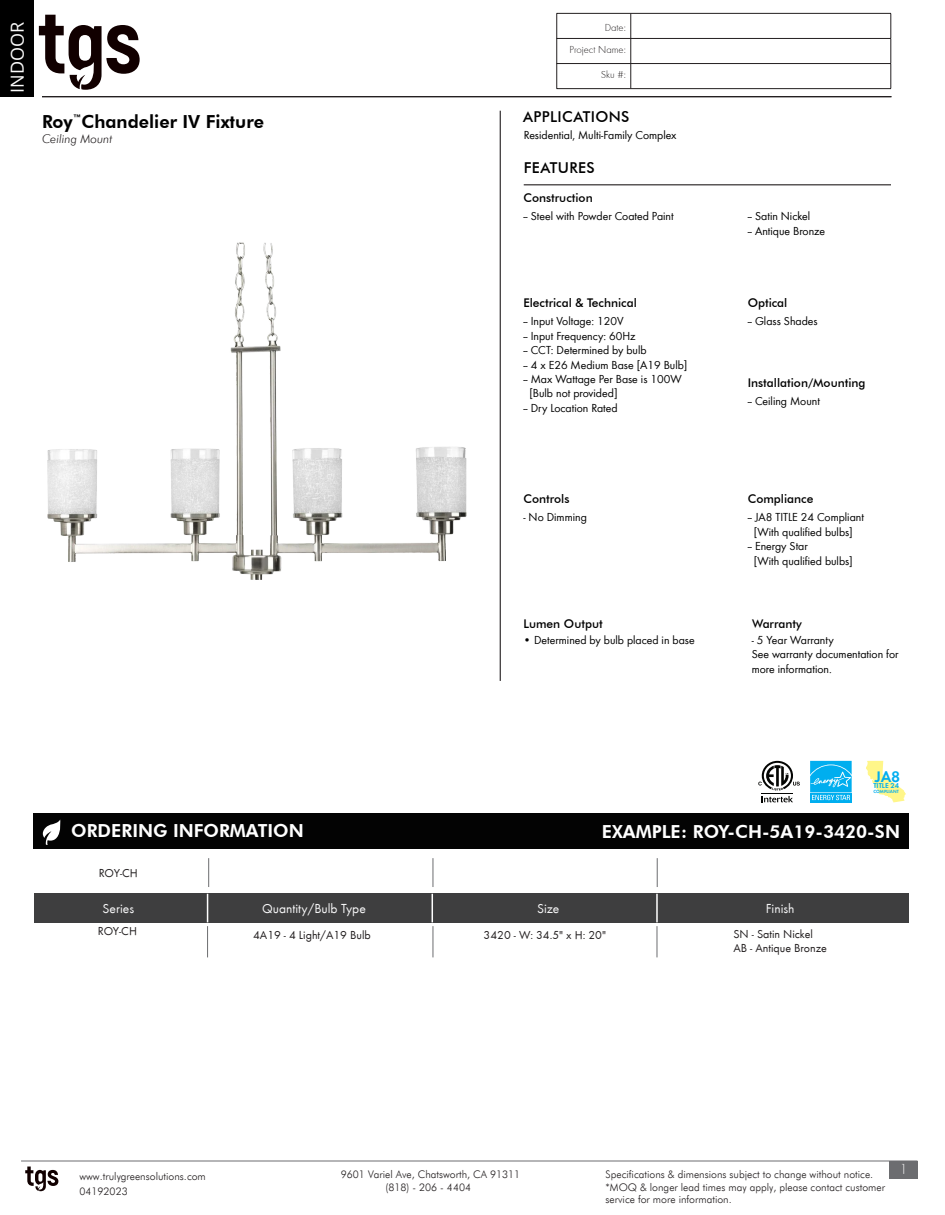
<style>
.page{position:relative;width:945px;height:1215px;background:#fff}
.page>*{position:absolute;margin:0;border:0;box-sizing:border-box;transform-origin:0 0}
.t1{font:800 18px "Futura BT";color:#fff}
.t2{font:800 18px "Futura BT";color:#000}
.t3{font:18px "Open Sans";color:#fafafa}
.t4{font:15.75px "Futura Dem";color:#00aeef}
.t5{font:500 15px "Futura BT";letter-spacing:.025em;color:#000}
.t6{font:300 15px "Futura Round";color:#f7f7f8}
.t7{font:13.5px "Futura Round";color:#f7f7f8}
.t8{font:12px/14.4px "Futura Boo";color:#000}
.t9{font:500 12px "Futura BT";color:#000}
.t10{font:12px "Futura Round";color:#231f20}
.t11{font:italic 300 12px "Futura BT";color:#231f20}
.t12{font:300 10.5px/12px "Futura BT";color:#231f20}
.t13{font:300 10.5px "Futura Round";color:#231f20}
.t14{font:7.35px "Futura Dem";color:#00aeef}
.t15{font:4.65px "Futura Dem";color:#00aeef}
</style>
<div class="page">
<svg style="left:25px;top:1167px;width:33px;height:24px"></svg>
<div style="left:889px;top:1161px;width:28px;height:18px;background:#6c6d70"></div>
<hr style="left:21px;top:1161px;width:896px;height:1px;background:#6c6d70">
<div style="left:0;top:0;width:34px;height:96px;background:#000"></div>
<svg style="left:39px;top:15px;width:101px;height:75px"></svg>
<div style="left:34px;top:893px;width:875px;height:30px;background:#3e3e3f"></div>
<div style="left:34px;top:813px;width:875px;height:36px;background:#030303"></div>
<svg style="left:43px;top:819px;width:18px;height:26px"></svg>
<svg style="left:207px;top:894px;width:1px;height:28px"></svg>
<hr style="left:207px;top:926px;width:1px;height:31px;background:#6c6d70">
<svg style="left:432px;top:894px;width:1px;height:28px"></svg>
<hr style="left:656px;top:894px;width:2px;height:28px;background:#fff">
<hr style="left:657px;top:926px;width:1px;height:31px;background:#6c6d70">
<hr style="left:433px;top:926px;width:1px;height:31px;background:#6c6d70">
<hr style="left:42px;top:96px;width:849px;height:1px;background:#231f20">
<hr style="left:500px;top:111px;width:1px;height:570px;background:#231f20">
<svg style="left:630px;top:14px;width:1px;height:74px"></svg>
<hr style="left:557px;top:13px;width:74px;height:1px;background:#231f20">
<hr style="left:631px;top:13px;width:260px;height:1px;background:#231f20">
<hr style="left:557px;top:38px;width:74px;height:1px;background:#231f20">
<hr style="left:631px;top:38px;width:260px;height:1px;background:#231f20">
<hr style="left:557px;top:63px;width:74px;height:1px;background:#231f20">
<svg style="left:556px;top:14px;width:1px;height:74px"></svg>
<hr style="left:631px;top:63px;width:260px;height:1px;background:#231f20">
<svg style="left:891px;top:14px;width:1px;height:74px"></svg>
<hr style="left:557px;top:88px;width:74px;height:1px;background:#231f20">
<hr style="left:631px;top:88px;width:260px;height:1px;background:#231f20">
<svg style="left:208px;top:858px;width:1px;height:29px"></svg>
<svg style="left:433px;top:858px;width:1px;height:29px"></svg>
<svg style="left:657px;top:858px;width:1px;height:29px"></svg>
<img style="left:48px;top:242px;width:419px;height:337px">
<hr style="left:524px;top:184px;width:367px;height:1px;background:#231f20">
<svg style="left:758px;top:761px;width:42px;height:41px"></svg>
<svg style="left:810px;top:800px;width:42px;height:2px"></svg>
<svg style="left:810px;top:761px;width:42px;height:39px;background:#29bbf1"></svg>
<svg style="left:866px;top:761px;width:40px;height:41px"></svg>
<h1 class="t3" style="left:5px;top:93px;width:72px;rotate:-90deg">INDOOR</h1>
<p class="t2" style="left:42px;top:110px;width:223px">Roy<sup>™</sup>Chandelier IV Fixture</p>
<p class="t11" style="left:42px;top:131px;width:72px">Ceiling Mount</p>
<p class="t13" style="left:605px;top:20px;width:23px">Date:</p>
<p class="t13" style="left:569px;top:43px;width:58px">Project Name:</p>
<p class="t13" style="left:601px;top:68px;width:26px">Sku #:</p>
<p class="t5" style="left:523px;top:108px;width:108px">APPLICATIONS</p>
<p class="t8" style="left:524px;top:127px;width:154px">Residential, Multi-Family Complex</p>
<p class="t5" style="left:524px;top:159px;width:73px">FEATURES</p>
<p class="t8" style="left:523px;top:208px;width:152px">-- Steel with Powder Coated Paint</p>
<p class="t9" style="left:523px;top:190px;width:71px">Construction</p>
<p class="t9" style="left:523px;top:296px;width:115px">Electrical &amp; Technical</p>
<p class="t8" style="left:523px;top:314px;width:102px">-- Input Voltage: 120V</p>
<p class="t8" style="left:523px;top:328px;width:114px">-- Input Frequency: 60Hz</p>
<p class="t8" style="left:523px;top:342px;width:125px">-- CCT: Determined by bulb</p>
<p class="t8" style="left:523px;top:357px;width:166px">-- 4 x E26 Medium Base [A19 Bulb]</p>
<p class="t8" style="left:523px;top:371px;width:160px">-- Max Wattage Per Base is 100W</p>
<p class="t8" style="left:529px;top:386px;width:90px">[Bulb not provided]</p>
<p class="t8" style="left:523px;top:400px;width:96px">-- Dry Location Rated</p>
<p class="t8" style="left:748px;top:208px;width:64px">-- Satin Nickel</p>
<p class="t8" style="left:748px;top:223px;width:79px">-- Antique Bronze</p>
<p class="t9" style="left:748px;top:296px;width:41px">Optical</p>
<p class="t8" style="left:748px;top:314px;width:71px">-- Glass Shades</p>
<p class="t9" style="left:748px;top:375px;width:119px">Installation/Mounting</p>
<p class="t8" style="left:748px;top:393px;width:74px">-- Ceiling Mount</p>
<p class="t9" style="left:523px;top:491px;width:48px">Controls</p>
<p class="t9" style="left:748px;top:491px;width:67px">Compliance</p>
<p class="t8" style="left:523px;top:510px;width:65px">- No Dimming</p>
<p class="t8" style="left:748px;top:510px;width:118px">-- JA8 TITLE 24 Compliant</p>
<p class="t8" style="left:754px;top:524px;width:101px">[With qualified bulbs]</p>
<p class="t8" style="left:748px;top:538px;width:62px">-- Energy Star</p>
<p class="t8" style="left:754px;top:553px;width:101px">[With qualified bulbs]</p>
<p class="t9" style="left:523px;top:617px;width:81px">Lumen Output</p>
<p class="t8" style="left:523px;top:632px;width:173px">• Determined by bulb placed in base</p>
<p class="t9" style="left:752px;top:617px;width:51px">Warranty</p>
<p class="t8" style="left:752px;top:632px;width:84px">- 5 Year Warranty</p>
<p class="t8" style="left:752px;top:646px;width:148px">See warranty documentation for more information.</p>
<h2 class="t4" style="left:875px;top:765px;width:27px">JA8</h2>
<p class="t14" style="left:873px;top:780px;width:27px">TITLE 24</p>
<p class="t1" style="left:71px;top:819px;width:234px">ORDERING INFORMATION</p>
<p class="t10" style="left:99px;top:864px;width:41px">ROY-CH</p>
<p class="t15" style="left:873px;top:789px;width:27px">COMPLIANT</p>
<p class="t1" style="left:602px;top:821px;width:300px">EXAMPLE: ROY-CH-5A19-3420-SN</p>
<p class="t7" style="left:103px;top:898px;width:33px">Series</p>
<p class="t7" style="left:262px;top:898px;width:105px">Quantity/Bulb Type</p>
<p class="t7" style="left:537px;top:898px;width:24px">Size</p>
<p class="t10" style="left:253px;top:927px;width:119px">4A19 - 4 Light/A19 Bulb</p>
<p class="t10" style="left:484px;top:927px;width:124px">3420 - W: 34.5" x H: 20"</p>
<p class="t10" style="left:98px;top:923px;width:41px">ROY-CH</p>
<p class="t7" style="left:766px;top:898px;width:30px">Finish</p>
<p class="t10" style="left:733px;top:925px;width:81px">SN - Satin Nickel</p>
<p class="t10" style="left:733px;top:939px;width:95px">AB - Antique Bronze</p>
<p class="t12" style="left:79px;top:1170px;width:128px">www.trulygreensolutions.com</p>
<p class="t12" style="left:341px;top:1168px;width:181px">9601 Variel Ave, Chatsworth, CA 91311</p>
<p class="t12" style="left:606px;top:1169px;width:269px">Specifications &amp; dimensions subject to change without notice.</p>
<p class="t12" style="left:386px;top:1181px;width:87px">(818) - 206 - 4404</p>
<p class="t12" style="left:606px;top:1181px;width:281px">*MOQ &amp; longer lead times may apply, please contact customer service for more information.</p>
<p class="t12" style="left:79px;top:1186px;width:50px">04192023</p>
<p class="t6" style="left:900px;top:1159px;width:10px">1</p>
</div>
